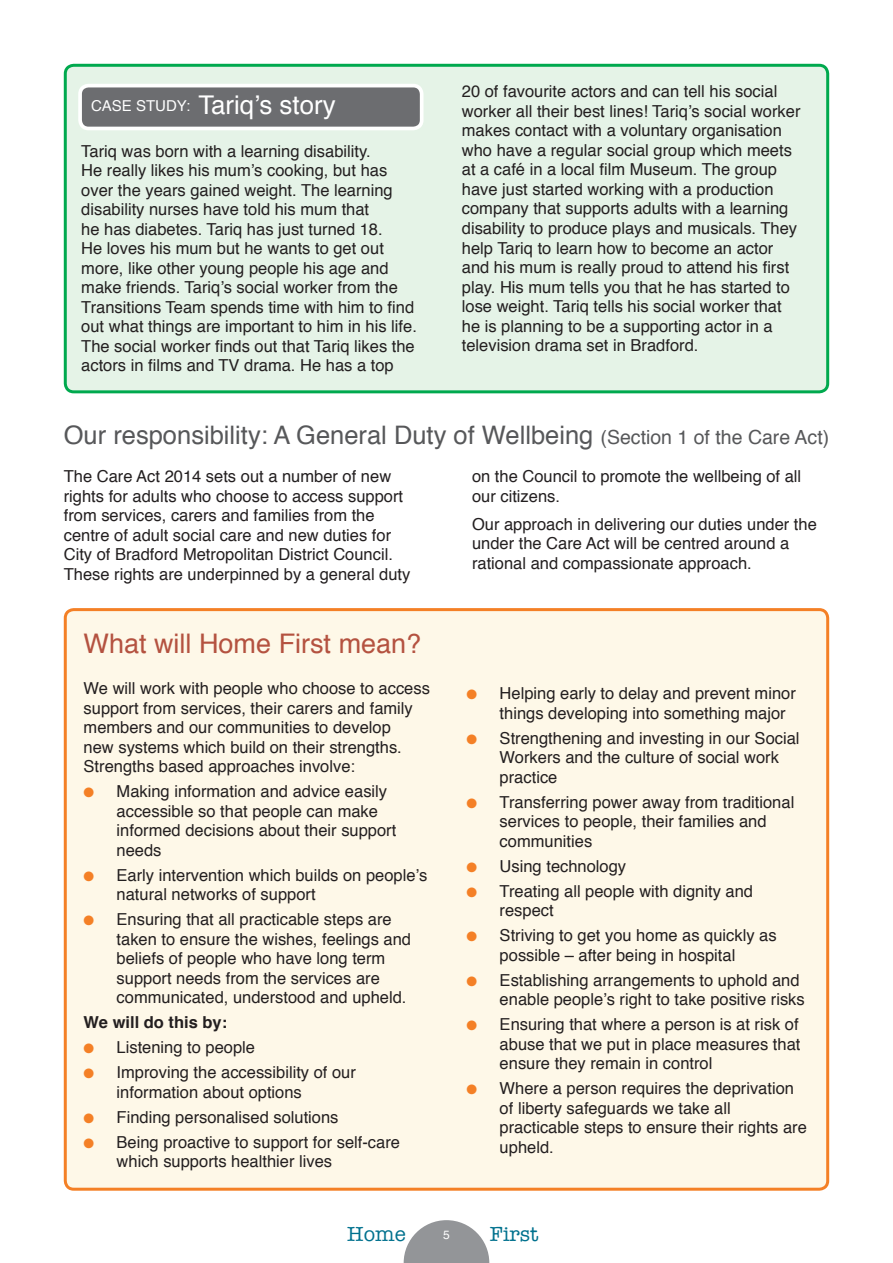
<style>
.page{position:relative;width:893px;height:1263px;background:#fff}
.page>*{position:absolute;margin:0;border:0;box-sizing:border-box;transform-origin:0 0}
.t1{font:27px "Helvetica";color:#b45240}
.t2{font:25.8px "Helvetica";color:#fff}
.t3{font:25.5px "Helvetica";color:#57585a}
.t4{font:21px "American Typewriter";color:#00718e}
.t5{font:16.5px/19.5px "Helvetica";color:#231f20}
.t6{font:700 16.5px "Helvetica";color:#231f20}
.t7{font:12px "Helvetica";color:#fff}
.s1{font-size:15px}
.s2{font-size:19.5px}
.s3{color:#f48026}
</style>
<div class="page">
<svg style="left:404px;top:1220px;width:85px;height:43px"></svg>
<div style="left:65px;top:65px;width:763px;height:327px;background:#e5f3e7;border-radius:9px"></div>
<div style="left:64px;top:64px;width:765px;height:329px;border:3px solid #00a94e;border-radius:9px"></div>
<div style="left:80px;top:86px;width:342px;height:42px;background:#6c6d70;border-radius:9px"></div>
<div style="left:78px;top:84px;width:345px;height:46px;border:4px solid #fff;border-radius:9px"></div>
<div style="left:65px;top:610px;width:763px;height:579px;background:#fef8e8;border-radius:9px"></div>
<div style="left:64px;top:608px;width:765px;height:583px;border:3px solid #f48026;border-radius:9px"></div>
<h2 class="t2" style="left:91px;top:85px;width:246px"><span class="s1">CASE STUDY:</span> Tariq’s story</h2>
<p class="t5" style="left:81px;top:141px;width:337px">Tariq was born with a learning disability.<br>He really likes his mum’s cooking, but has over the years gained weight. The learning disability nurses have told his mum that<br>he has diabetes. Tariq has just turned 18.<br>He loves his mum but he wants to get out more, like other young people his age and make friends. Tariq’s social worker from the Transitions Team spends time with him to find out what things are important to him in his life.<br>The social worker finds out that Tariq likes the actors in films and TV drama. He has a top</p>
<p class="t5" style="left:462px;top:82px;width:340px">20 of favourite actors and can tell his social worker all their best lines! Tariq’s social worker makes contact with a voluntary organisation who have a regular social group which meets at a café in a local film Museum. The group have just started working with a production company that supports adults with a learning disability to produce plays and musicals. They help Tariq to learn how to become an actor and his mum is really proud to attend his first play. His mum tells you that he has started to lose weight. Tariq tells his social worker that he is planning to be a supporting actor in a television drama set in Bradford.</p>
<h3 class="t3" style="left:64px;top:416px;width:767px">Our responsibility: A General Duty of Wellbeing <span class="s2">(Section 1 of the Care Act)</span></h3>
<p class="t5" style="left:64px;top:467px;width:348px">The Care Act 2014 sets out a number of new rights for adults who choose to access support from services, carers and families from the centre of adult social care and new duties for City of Bradford Metropolitan District Council.<br>These rights are underpinned by a general duty</p>
<p class="t5" style="left:472px;top:467px;width:331px">on the Council to promote the wellbeing of all our citizens.</p>
<p class="t5" style="left:472px;top:515px;width:346px">Our approach in delivering our duties under the under the Care Act will be centred around a rational and compassionate approach.</p>
<h1 class="t1" style="left:84px;top:622px;width:339px">What will Home First mean?</h1>
<p class="t5" style="left:84px;top:679px;width:348px">We will work with people who choose to access support from services, their carers and family members and our communities to develop<br>new systems which build on their strengths.<br>Strengths based approaches involve:</p>
<p class="t5" style="left:117px;top:782px;width:281px;text-indent:-33px"><span class="s3">●</span> Making information and advice easily accessible so that people can make informed decisions about their support needs</p>
<p class="t5" style="left:117px;top:866px;width:312px;text-indent:-33px"><span class="s3">●</span> Early intervention which builds on people’s natural networks of support</p>
<p class="t5" style="left:117px;top:910px;width:296px;text-indent:-33px"><span class="s3">●</span> Ensuring that all practicable steps are taken to ensure the wishes, feelings and beliefs of people who have long term support needs from the services are communicated, understood and upheld.</p>
<p class="t6" style="left:84px;top:1009px;width:145px">We will do this by:</p>
<p class="t5" style="left:84px;top:1038px;width:173px"><span class="s3">●</span> Listening to people</p>
<p class="t5" style="left:117px;top:1063px;width:241px;text-indent:-33px"><span class="s3">●</span> Improving the accessibility of our information about options</p>
<p class="t5" style="left:84px;top:1108px;width:256px"><span class="s3">●</span> Finding personalised solutions</p>
<p class="t5" style="left:117px;top:1133px;width:285px;text-indent:-33px"><span class="s3">●</span> Being proactive to support for self-care which supports healthier lives</p>
<p class="t5" style="left:500px;top:684px;width:298px;text-indent:-33px"><span class="s3">●</span> Helping early to delay and prevent minor things developing into something major</p>
<p class="t5" style="left:500px;top:729px;width:301px;text-indent:-33px"><span class="s3">●</span> Strengthening and investing in our Social<br>Workers and the culture of social work practice</p>
<p class="t5" style="left:500px;top:793px;width:296px;text-indent:-33px"><span class="s3">●</span> Transferring power away from traditional services to people, their families and communities</p>
<p class="t5" style="left:467px;top:857px;width:161px"><span class="s3">●</span> Using technology</p>
<p class="t5" style="left:500px;top:882px;width:255px;text-indent:-33px"><span class="s3">●</span> Treating all people with dignity and respect</p>
<p class="t5" style="left:467px;top:926px;width:311px;text-align:center"><span class="s3">●</span> Striving to get you home as quickly as possible – after being in hospital</p>
<p class="t5" style="left:500px;top:971px;width:307px;text-indent:-33px"><span class="s3">●</span> Establishing arrangements to uphold and enable people’s right to take positive risks</p>
<p class="t5" style="left:500px;top:1015px;width:302px;text-align:justify;text-indent:-33px"><span class="s3">●</span> Ensuring that where a person is at risk of abuse that we put in place measures that ensure they remain in control</p>
<p class="t5" style="left:500px;top:1079px;width:309px;text-indent:-33px"><span class="s3">●</span> Where a person requires the deprivation of liberty safeguards we take all practicable steps to ensure their rights are upheld.</p>
<p class="t4" style="left:347px;top:1218px;width:60px">Home</p>
<p class="t4" style="left:490px;top:1218px;width:50px">First</p>
<p class="t7" style="left:443px;top:1225px;width:8px">5</p>
</div>
